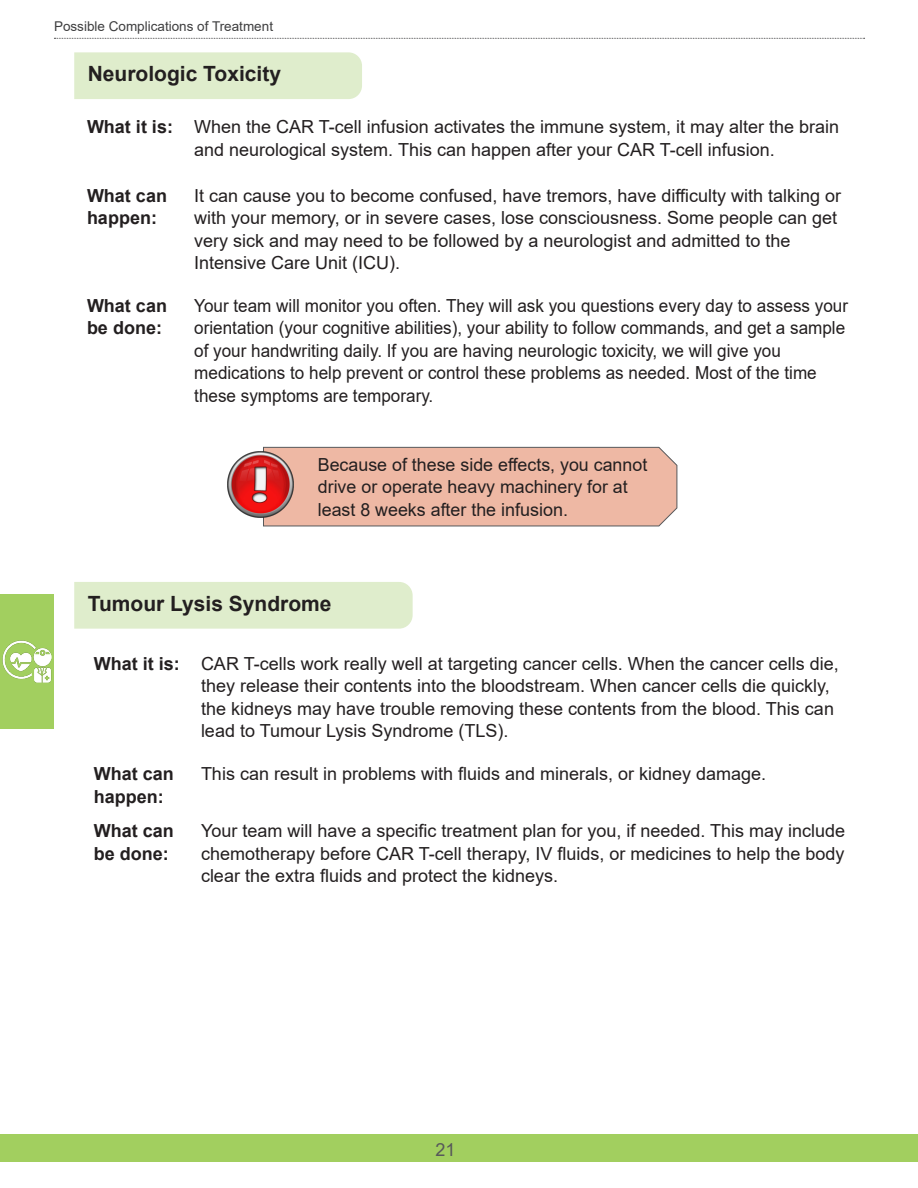
<style>
.page{position:relative;width:918px;height:1188px;background:#fff}
.page>*{position:absolute;margin:0;border:0;box-sizing:border-box;transform-origin:0 0}
.Green_Subheading_Rou{font:700 21px "Arial";color:#231f20}
.Body_Text_2__12_15{font:18px/22.5px "Arial";color:#231f20}
.Body_Text_2__12_15-2{font:18px/22.5px "Arial";color:#231f20;scale:.95 1}
.Body_Text_2__12_15-3{font:700 18px/22.5px "Arial";color:#231f20}
.t1{font:18px "Arial";color:#57585a}
.t2{font:13.5px "Arial";color:#3e3e3f}
</style>
<div class="page">
<div style="left:74px;top:52px;width:288px;height:47px;background:#dfedcc"></div>
<div style="left:74px;top:582px;width:339px;height:47px;background:#dfedcc"></div>
<div style="left:263px;top:447px;width:415px;height:80px;background:#eeb8a4"></div>
<img style="left:227px;top:450px;width:67px;height:69px">
<div style="left:0;top:1134px;width:918px;height:28px;background:#a2cf5f"></div>
<div style="left:0;top:594px;width:54px;height:135px;background:#a2cf5f"></div>
<img style="left:2px;top:640px;width:50px;height:43px">
<svg style="left:54px;top:38px;width:811px;height:1px"></svg>
<p class="t2" style="left:54px;top:17px;width:221px">Possible Complications of Treatment</p>
<p class="Green_Subheading_Rou" style="left:88px;top:59px;width:195px">Neurologic Toxicity</p>
<p class="Body_Text_2__12_15-3" style="left:87px;top:116px;width:88px">What it is:</p>
<p class="Body_Text_2__12_15" style="left:194px;top:116px;width:646px">When the CAR T-cell infusion activates the immune system, it may alter the brain and neurological system. This can happen after your CAR T-cell infusion.</p>
<p class="Body_Text_2__12_15-3" style="left:87px;top:184px;width:82px">What can happen:</p>
<p class="Body_Text_2__12_15" style="left:194px;top:184px;width:648px">It can cause you to become confused, have tremors, have difficulty with talking or with your memory, or in severe cases, lose consciousness. Some people can get very sick and may need to be followed by a neurologist and admitted to the Intensive Care Unit (ICU).</p>
<p class="Body_Text_2__12_15-3" style="left:87px;top:294px;width:82px">What can be done:</p>
<p class="Body_Text_2__12_15-2" style="left:194px;top:294px;width:690px">Your team will monitor you often. They will ask you questions every day to assess your orientation (your cognitive abilities), your ability to follow commands, and get a sample of your handwriting daily. If you are having neurologic toxicity, we will give you medications to help prevent or control these problems as needed. Most of the time these symptoms are temporary.</p>
<p class="Body_Text_2__12_15" style="left:318px;top:453px;width:331px">Because of these side effects, you cannot drive or operate heavy machinery for at least 8 weeks after the infusion.</p>
<p class="Green_Subheading_Rou" style="left:88px;top:589px;width:245px">Tumour Lysis Syndrome</p>
<p class="Body_Text_2__12_15-3" style="left:94px;top:652px;width:88px">What it is:</p>
<p class="Body_Text_2__12_15" style="left:201px;top:652px;width:639px">CAR T-cells work really well at targeting cancer cells. When the cancer cells die, they release their contents into the bloodstream. When cancer cells die quickly, the kidneys may have trouble removing these contents from the blood. This can lead to Tumour Lysis Syndrome (TLS).</p>
<p class="Body_Text_2__12_15-3" style="left:94px;top:763px;width:82px">What can happen:</p>
<p class="Body_Text_2__12_15" style="left:201px;top:762px;width:567px">This can result in problems with fluids and minerals, or kidney damage.</p>
<p class="Body_Text_2__12_15-3" style="left:94px;top:820px;width:82px">What can be done:</p>
<p class="Body_Text_2__12_15" style="left:201px;top:820px;width:646px;text-align:justify">Your team will have a specific treatment plan for you, if needed. This may include chemotherapy before CAR T-cell therapy, IV fluids, or medicines to help the body clear the extra fluids and protect the kidneys.</p>
<p class="t1" style="left:435px;top:1137px;width:22px">21</p>
</div>
